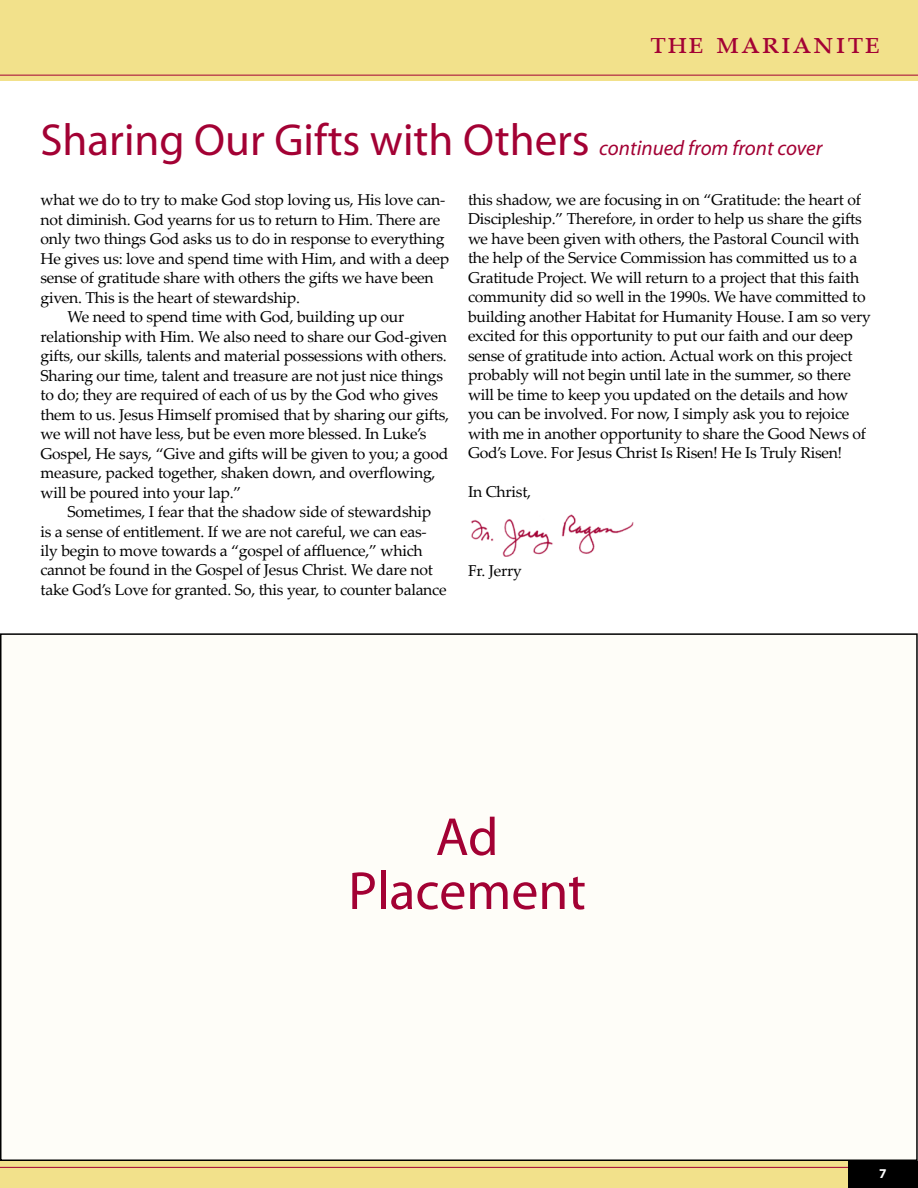
<style>
.page{position:relative;width:918px;height:1188px;background:#fff}
.page>*{position:absolute;margin:0;border:0;box-sizing:border-box;transform-origin:0 0}
.t1{font:54px/54px "Myriad";color:#a30134;text-align:center}
.t2{font:45px "Myriad";color:#a30134}
.t3{font:33px "Palatino Linotype";color:#a30134}
.t4{font:15.75px/19.5px "Palatino Linotype";letter-spacing:-.015em;color:#000}
.t5{font:700 13.5px "Myriad";color:#fff}
.s1{font-style:italic;font-size:21px}
</style>
<div class="page">
<div style="left:0;top:1161px;width:918px;height:27px;background:#f2e18b"></div>
<hr style="left:0;top:1167px;width:918px;height:1px;background:#a30134">
<div style="left:848px;top:1161px;width:70px;height:27px;background:#000"></div>
<div style="left:0;top:0;width:918px;height:81px;background:#f2e18b"></div>
<hr style="left:0;top:75px;width:918px;height:1px;background:#a30134">
<div style="left:1px;top:634px;width:916px;height:526px;background:#fefdf8"></div>
<img style="left:471px;top:514px;width:163px;height:42px">
<h3 class="t3" style="left:650px;top:19px;width:232px">the marianite</h3>
<h2 class="t2" style="left:40px;top:118px;width:783px">Sharing Our Gifts with Others <span class="s1">continued from front cover</span></h2>
<p class="t4" style="left:40px;top:189px;width:406px">what we do to try to make God stop loving us, His love can-</p>
<p class="t4" style="left:40px;top:209px;width:401px">not diminish. God yearns for us to return to Him. There are</p>
<p class="t4" style="left:40px;top:228px;width:406px">only two things God asks us to do in response to everything</p>
<p class="t4" style="left:40px;top:248px;width:410px">He gives us: love and spend time with Him, and with a deep</p>
<p class="t4" style="left:40px;top:267px;width:395px">sense of gratitude share with others the gifts we have been</p>
<p class="t4" style="left:40px;top:287px;width:261px">given. This is the heart of stewardship.</p>
<p class="t4" style="left:67px;top:306px;width:338px">We need to spend time with God, building up our</p>
<p class="t4" style="left:40px;top:326px;width:408px">relationship with Him. We also need to share our God-given</p>
<p class="t4" style="left:40px;top:345px;width:408px">gifts, our skills, talents and material possessions with others.</p>
<p class="t4" style="left:40px;top:365px;width:404px">Sharing our time, talent and treasure are not just nice things</p>
<p class="t4" style="left:40px;top:384px;width:399px">to do; they are required of each of us by the God who gives</p>
<p class="t4" style="left:40px;top:404px;width:410px">them to us. Jesus Himself promised that by sharing our gifts,</p>
<p class="t4" style="left:40px;top:423px;width:387px">we will not have less, but be even more blessed. In Luke’s</p>
<p class="t4" style="left:40px;top:443px;width:409px">Gospel, He says, “Give and gifts will be given to you; a good</p>
<p class="t4" style="left:40px;top:462px;width:397px">measure, packed together, shaken down, and overflowing,</p>
<p class="t4" style="left:40px;top:482px;width:202px">will be poured into your lap.”</p>
<p class="t4" style="left:67px;top:501px;width:365px">Sometimes, I fear that the shadow side of stewardship</p>
<p class="t4" style="left:40px;top:521px;width:388px">is a sense of entitlement. If we are not careful, we can eas-</p>
<p class="t4" style="left:40px;top:540px;width:384px">ily begin to move towards a “gospel of affluence,” which</p>
<p class="t4" style="left:40px;top:560px;width:394px">cannot be found in the Gospel of Jesus Christ. We dare not</p>
<p class="t4" style="left:40px;top:579px;width:408px">take God’s Love for granted. So, this year, to counter balance</p>
<p class="t4" style="left:468px;top:189px;width:404px">this shadow, we are focusing in on “Gratitude: the heart of Discipleship.” Therefore, in order to help us share the gifts we have been given with others, the Pastoral Council with the help of the Service Commission has committed us to a Gratitude Project. We will return to a project that this faith community did so well in the 1990s. We have committed to building another Habitat for Humanity House. I am so very excited for this opportunity to put our faith and our deep sense of gratitude into action. Actual work on this project probably will not begin until late in the summer, so there will be time to keep you updated on the details and how you can be involved. For now, I simply ask you to rejoice with me in another opportunity to share the Good News of God’s Love. For Jesus Christ Is Risen! He Is Truly Risen!</p>
<p class="t4" style="left:468px;top:482px;width:65px">In Christ,</p>
<p class="t4" style="left:468px;top:560px;width:56px">Fr. Jerry</p>
<h1 class="t1" style="left:348px;top:812px;width:239px">Ad<br>Placement</h1>
<p class="t5" style="left:879px;top:1166px;width:9px">7</p>
</div>
